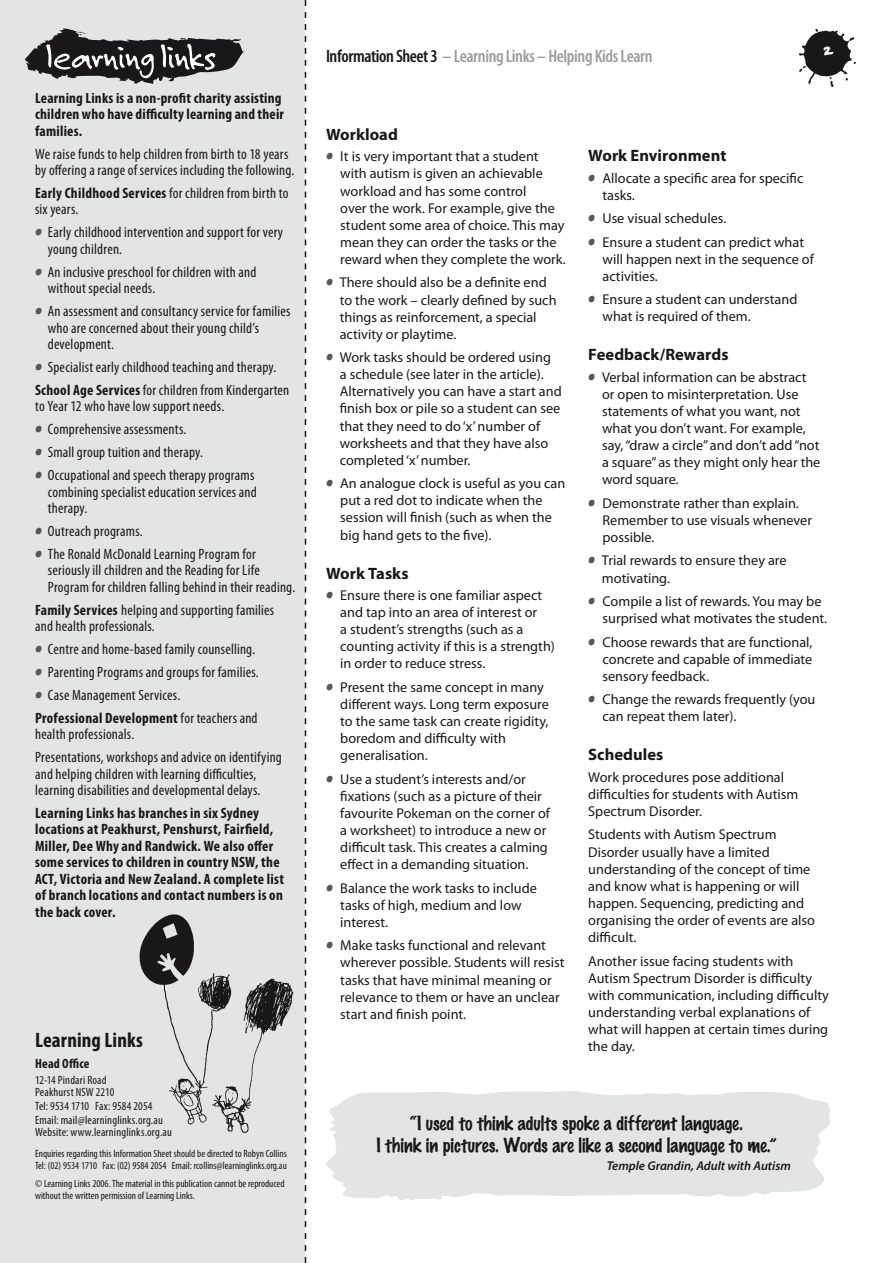
<style>
.page{position:relative;width:893px;height:1263px;background:#fff}
.page>*{position:absolute;margin:0;border:0;box-sizing:border-box;transform-origin:0 0}
.t1{font:700 condensed 21px "Myriad Pro";letter-spacing:.005em;color:#1a171b}
.t2{font:100 18px/21.6px "Marker Felt";color:#1a171b;text-align:center}
.t3{font:600 condensed 18px "Myriad Pro";letter-spacing:-.02em;color:#9c9d9f}
.t4{font:700 16.5px "Myriad Pro";color:#1a171b}
.t5{font:condensed 15px/16.5px "Myriad Pro";letter-spacing:.015em;color:#1a171b}
.t6{font:700 condensed 15px/16.5px "Myriad Pro";letter-spacing:.02em;color:#1a171b}
.t7{font:14.25px/17.1px "Myriad Pro";color:#1a171b}
.t8{font:700 condensed 13.5px "Myriad Pro";letter-spacing:.015em;color:#1a171b}
.t9{font:italic 600 12.75px "Myriad Pro";color:#1a171b}
.t10{font:condensed 12px/12px "Myriad Pro";letter-spacing:.015em;color:#1a171b}
.t11{font:condensed 10.5px/12px "Myriad Pro";color:#1a171b}
.s1{font-weight:700}
.s2{font-family:"Childs Play Age Eight";font-stretch:normal;font-size:16.5px;color:#58585a}
.s3{color:#1a171b}
.s4{font-family:"Childs Play Age Eight";font-size:16.5px;color:#58585a}
</style>
<div class="page">
<div style="left:0;top:0;width:305px;height:1263px;background:#e3e4e4"></div>
<svg style="left:305px;top:0;width:1px;height:1263px"></svg>
<img style="left:139px;top:914px;width:155px;height:219px">
<img style="left:800px;top:29px;width:56px;height:57px">
<svg style="left:25px;top:28px;width:219px;height:56px"></svg>
<svg style="left:823px;top:46px;width:11px;height:10px"></svg>
<p class="t6" style="left:35px;top:89px;width:250px">Learning Links is a non-profit charity assisting children who have difficulty learning and their families.</p>
<p class="t5" style="left:35px;top:145px;width:261px">We raise funds to help children from birth to 18 years by offering a range of services including the following.</p>
<p class="t5" style="left:35px;top:185px;width:255px"><span class="s1">Early Childhood Services</span> for children from birth to six years.</p>
<p class="t5" style="left:48px;top:224px;width:237px;text-indent:-13px"><span class="s2">•</span> Early childhood intervention and support for very young children.</p>
<p class="t5" style="left:48px;top:263px;width:210px;text-indent:-13px"><span class="s2">•</span> An inclusive preschool for children with and without special needs.</p>
<p class="t5" style="left:48px;top:303px;width:244px;text-indent:-13px"><span class="s2">•</span> An assessment and consultancy service for families who are concerned about their young child’s development.</p>
<p class="t5" style="left:35px;top:355px;width:256px;line-height:23px"><span class="s2">•</span> Specialist early childhood teaching and therapy.<br><span class="s1">School Age Services</span> for children from Kindergarten</p>
<p class="t5" style="left:35px;top:398px;width:191px">to Year 12 who have low support needs.</p>
<p class="t5" style="left:35px;top:421px;width:153px"><span class="s2">•</span> Comprehensive assessments.</p>
<p class="t5" style="left:35px;top:444px;width:169px"><span class="s2">•</span> Small group tuition and therapy.</p>
<p class="t5" style="left:48px;top:467px;width:210px;text-indent:-13px"><span class="s2">•</span> Occupational and speech therapy programs combining specialist education services and therapy.</p>
<p class="t5" style="left:35px;top:522px;width:109px"><span class="s2">•</span> Outreach programs.</p>
<p class="t5" style="left:48px;top:545px;width:249px;text-indent:-13px"><span class="s2">•</span> The Ronald McDonald Learning Program for seriously ill children and the Reading for Life<br>Program for children falling behind in their reading.</p>
<p class="t5" style="left:35px;top:601px;width:241px"><span class="s1">Family Services</span> helping and supporting families and health professionals.</p>
<p class="t5" style="left:35px;top:641px;width:222px"><span class="s2">•</span> Centre and home-based family counselling.</p>
<p class="t5" style="left:35px;top:663px;width:225px"><span class="s2">•</span> Parenting Programs and groups for families.</p>
<p class="t5" style="left:35px;top:683px;width:224px;line-height:23px"><span class="s2">•</span> Case Management Services.<br><span class="s1">Professional Development</span> for teachers and</p>
<p class="t5" style="left:35px;top:722px;width:248px;line-height:23px">health professionals.<br>Presentations, workshops and advice on identifying</p>
<p class="t5" style="left:35px;top:765px;width:227px">and helping children with learning difficulties, learning disabilities and developmental delays.</p>
<p class="t6" style="left:35px;top:804px;width:250px">Learning Links has branches in six Sydney locations at Peakhurst, Penshurst, Fairfield, Miller, Dee Why and Randwick. We also offer some services to children in country NSW, the ACT, Victoria and New Zealand. A complete list of branch locations and contact numbers is on the back cover.</p>
<h1 class="t1" style="left:35px;top:1027px;width:110px">Learning Links</h1>
<p class="t8" style="left:35px;top:1055px;width:56px">Head Office</p>
<p class="t10" style="left:35px;top:1074px;width:81px">12-14 Pindari Road<br>Peakhurst NSW 2210</p>
<p class="t10" style="left:35px;top:1099px;width:129px;line-height:14.1px">Tel: 9534 1710 Fax: 9584 2054<br>Email: mail@learninglinks.org.au</p>
<p class="t10" style="left:35px;top:1126px;width:138px">Website: www.learninglinks.org.au</p>
<p class="t11" style="left:35px;top:1147px;width:253px">Enquiries regarding this Information Sheet should be directed to Robyn Collins<br>Tel: (02) 9534 1710 Fax: (02) 9584 2054 Email: rcollins@learninglinks.org.au</p>
<p class="t11" style="left:35px;top:1177px;width:251px">© Learning Links 2006. The material in this publication cannot be reproduced without the written permission of Learning Links.</p>
<p class="t3" style="left:326px;top:45px;width:328px"><span class="s3">Information Sheet 3</span> – Learning Links – Helping Kids Learn</p>
<p class="t4" style="left:326px;top:124px;width:73px">Workload</p>
<p class="t7" style="left:340px;top:148px;width:227px;text-indent:-14px"><span class="s4">•</span> It is very important that a student with autism is given an achievable workload and has some control<br>over the work. For example, give the student some area of choice. This may mean they can order the tasks or the reward when they complete the work.</p>
<p class="t7" style="left:340px;top:274px;width:218px;text-indent:-14px"><span class="s4">•</span> There should also be a definite end to the work – clearly defined by such things as reinforcement, a special activity or playtime.</p>
<p class="t7" style="left:340px;top:349px;width:223px;text-indent:-14px"><span class="s4">•</span> Work tasks should be ordered using<br>a schedule (see later in the article).<br>Alternatively you can have a start and finish box or pile so a student can see that they need to do ‘x’ number of worksheets and that they have also completed ‘x’ number.</p>
<p class="t7" style="left:340px;top:475px;width:227px;text-indent:-14px"><span class="s4">•</span> An analogue clock is useful as you can put a red dot to indicate when the session will finish (such as when the big hand gets to the five).</p>
<p class="t4" style="left:326px;top:562px;width:84px">Work Tasks</p>
<p class="t7" style="left:340px;top:586px;width:216px;text-indent:-14px"><span class="s4">•</span> Ensure there is one familiar aspect and tap into an area of interest or<br>a student’s strengths (such as a counting activity if this is a strength) in order to reduce stress.</p>
<p class="t7" style="left:340px;top:678px;width:210px;text-indent:-14px"><span class="s4">•</span> Present the same concept in many different ways. Long term exposure to the same task can create rigidity, boredom and difficulty with generalisation.</p>
<p class="t7" style="left:340px;top:770px;width:211px;text-indent:-14px"><span class="s4">•</span> Use a student’s interests and/or fixations (such as a picture of their favourite Pokeman on the corner of a worksheet) to introduce a new or difficult task. This creates a calming effect in a demanding situation.</p>
<p class="t7" style="left:340px;top:879px;width:198px;text-indent:-14px"><span class="s4">•</span> Balance the work tasks to include tasks of high, medium and low interest.</p>
<p class="t7" style="left:340px;top:937px;width:226px;text-indent:-14px"><span class="s4">•</span> Make tasks functional and relevant wherever possible. Students will resist tasks that have minimal meaning or relevance to them or have an unclear start and finish point.</p>
<p class="t4" style="left:588px;top:145px;width:140px">Work Environment</p>
<p class="t7" style="left:602px;top:169px;width:202px;text-indent:-14px"><span class="s4">•</span> Allocate a specific area for specific tasks.</p>
<p class="t7" style="left:588px;top:210px;width:140px"><span class="s4">•</span> Use visual schedules.</p>
<p class="t7" style="left:602px;top:233px;width:213px;text-indent:-14px"><span class="s4">•</span> Ensure a student can predict what will happen next in the sequence of activities.</p>
<p class="t7" style="left:602px;top:291px;width:196px;text-indent:-14px"><span class="s4">•</span> Ensure a student can understand what is required of them.</p>
<p class="t4" style="left:588px;top:344px;width:142px">Feedback/Rewards</p>
<p class="t7" style="left:602px;top:368px;width:220px;text-indent:-14px"><span class="s4">•</span> Verbal information can be abstract or open to misinterpretation. Use statements of what you want, not what you don’t want. For example, say, “draw a circle” and don’t add “not a square” as they might only hear the word square.</p>
<p class="t7" style="left:602px;top:494px;width:211px;text-indent:-14px"><span class="s4">•</span> Demonstrate rather than explain.<br>Remember to use visuals whenever possible.</p>
<p class="t7" style="left:602px;top:552px;width:186px;text-indent:-14px"><span class="s4">•</span> Trial rewards to ensure they are motivating.</p>
<p class="t7" style="left:602px;top:592px;width:226px;text-indent:-14px"><span class="s4">•</span> Compile a list of rewards. You may be surprised what motivates the student.</p>
<p class="t7" style="left:602px;top:633px;width:211px;text-align:justify;text-indent:-14px"><span class="s4">•</span> Choose rewards that are functional, concrete and capable of immediate sensory feedback.</p>
<p class="t7" style="left:602px;top:691px;width:214px;text-indent:-14px"><span class="s4">•</span> Change the rewards frequently (you can repeat them later).</p>
<p class="t4" style="left:588px;top:744px;width:77px">Schedules</p>
<p class="t7" style="left:588px;top:768px;width:211px">Work procedures pose additional difficulties for students with Autism<br>Spectrum Disorder.</p>
<p class="t7" style="left:588px;top:826px;width:228px">Students with Autism Spectrum<br>Disorder usually have a limited understanding of the concept of time and know what is happening or will happen. Sequencing, predicting and organising the order of events are also difficult.</p>
<p class="t7" style="left:588px;top:952px;width:242px">Another issue facing students with Autism Spectrum Disorder is difficulty with communication, including difficulty understanding verbal explanations of what will happen at certain times during the day.</p>
<p class="t2" style="left:376px;top:1113px;width:402px">“I used to think adults spoke a different language.<br>I think in pictures. Words are like a second language to me.”</p>
<p class="t9" style="left:607px;top:1157px;width:186px">Temple Grandin, Adult with Autism</p>
</div>
